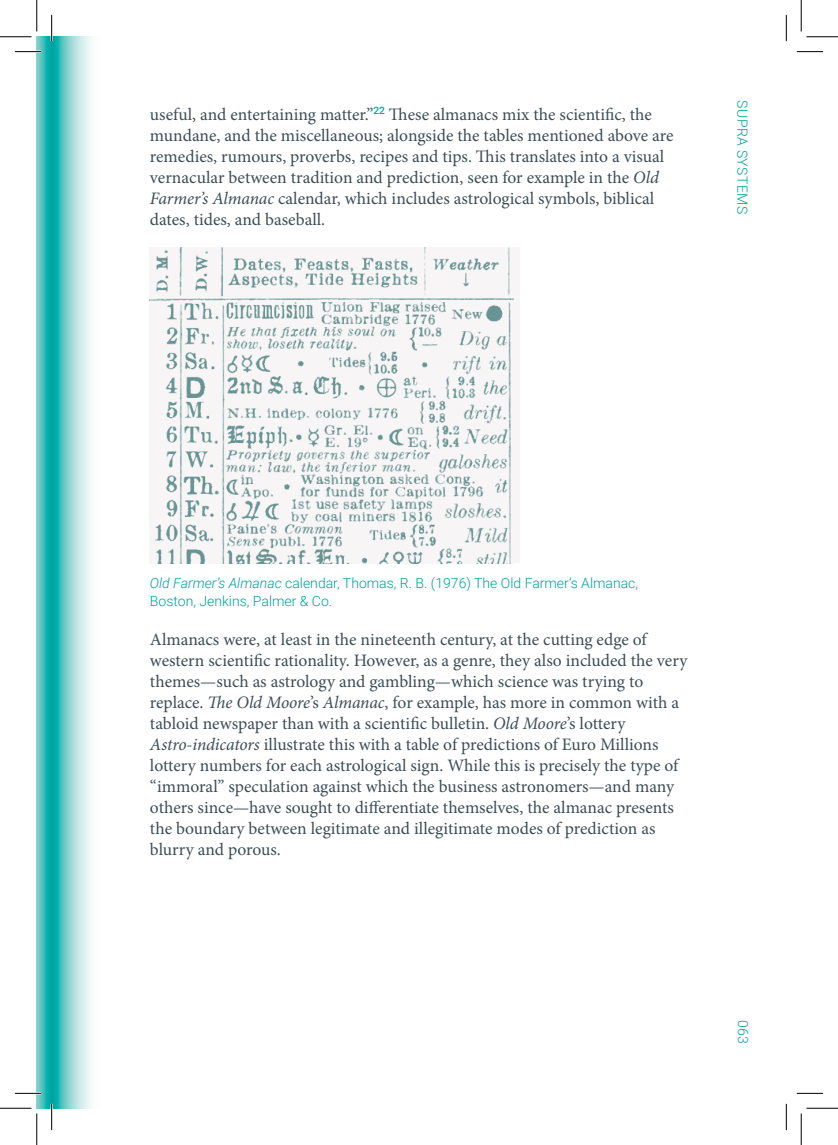
<style>
.page{position:relative;width:838px;height:1145px;background:#fff}
.page>*{position:absolute;margin:0;border:0;box-sizing:border-box;transform-origin:0 0}
.A_1_body_serif{font:17.5px/21px "Minion Pro";color:#3c4d55}
.C_1_CAPTION_SANS{font:300 14px/17.5px "Roboto";color:#00a09c}
.C_1_CAPTION_SANS-2{font:300 14px "Roboto";letter-spacing:.035em;color:#00a09c}
.s1{font-style:italic}
</style>
<div class="page">
<svg style="left:37px;top:37px;width:15px;height:1071px"></svg>
<svg style="left:52px;top:37px;width:39px;height:1071px"></svg>
<img style="left:150px;top:247px;width:363px;height:316px">
<hr style="left:15px;top:51px;width:26px;height:2px;background:#fff">
<hr style="left:15px;top:1092px;width:26px;height:2px;background:#fff">
<hr style="left:51px;top:15px;width:2px;height:26px;background:#fff">
<hr style="left:51px;top:1104px;width:2px;height:26px;background:#fff">
<svg style="left:15px;top:51px;width:26px;height:1px"></svg>
<svg style="left:796px;top:51px;width:27px;height:1px"></svg>
<svg style="left:15px;top:1093px;width:26px;height:1px"></svg>
<svg style="left:796px;top:1093px;width:27px;height:1px"></svg>
<svg style="left:51px;top:15px;width:1px;height:26px"></svg>
<svg style="left:51px;top:1104px;width:1px;height:26px"></svg>
<svg style="left:786px;top:15px;width:1px;height:26px"></svg>
<svg style="left:786px;top:1104px;width:1px;height:26px"></svg>
<hr style="left:0;top:36px;width:32px;height:1px;background:#000">
<hr style="left:806px;top:36px;width:31px;height:1px;background:#000">
<hr style="left:0;top:1108px;width:32px;height:1px;background:#000">
<hr style="left:806px;top:1108px;width:31px;height:1px;background:#000">
<hr style="left:36px;top:0;width:1px;height:31px;background:#000">
<hr style="left:36px;top:1113px;width:1px;height:32px;background:#000">
<hr style="left:800px;top:0;width:1px;height:31px;background:#000">
<hr style="left:800px;top:1113px;width:1px;height:32px;background:#000">
<p class="A_1_body_serif" style="left:150px;top:104px;width:525px">useful, and entertaining matter.”<sup>22</sup> These almanacs mix the scientific, the mundane, and the miscellaneous; alongside the tables mentioned above are remedies, rumours, proverbs, recipes and tips. This translates into a visual vernacular between tradition and prediction, seen for example in the <span class="s1">Old Farmer’s Almanac</span> calendar, which includes astrological symbols, biblical dates, tides, and baseball.</p>
<p class="C_1_CAPTION_SANS-2" style="left:752px;top:100px;width:116px;rotate:90deg">SUPRA SYSTEMS</p>
<p class="C_1_CAPTION_SANS" style="left:150px;top:574px;width:489px"><span class="s1">Old Farmer’s Almanac</span> calendar, Thomas, R. B. (1976) The Old Farmer’s Almanac,<br>Boston, Jenkins, Palmer &amp; Co.</p>
<p class="A_1_body_serif" style="left:150px;top:629px;width:539px">Almanacs were, at least in the nineteenth century, at the cutting edge of western scientific rationality. However, as a genre, they also included the very themes—such as astrology and gambling—which science was trying to replace. <span class="s1">The Old Moore</span>’s <span class="s1">Almanac</span>, for example, has more in common with a tabloid newspaper than with a scientific bulletin. <span class="s1">Old Moore</span>’s lottery</p>
<p class="A_1_body_serif" style="left:150px;top:734px;width:530px"><span class="s1">Astro-indicators</span> illustrate this with a table of predictions of Euro Millions lottery numbers for each astrological sign. While this is precisely the type of “immoral” speculation against which the business astronomers—and many others since—have sought to differentiate themselves, the almanac presents the boundary between legitimate and illegitimate modes of prediction as blurry and porous.</p>
<p class="C_1_CAPTION_SANS" style="left:752px;top:1020px;width:25px;rotate:90deg">063</p>
</div>
